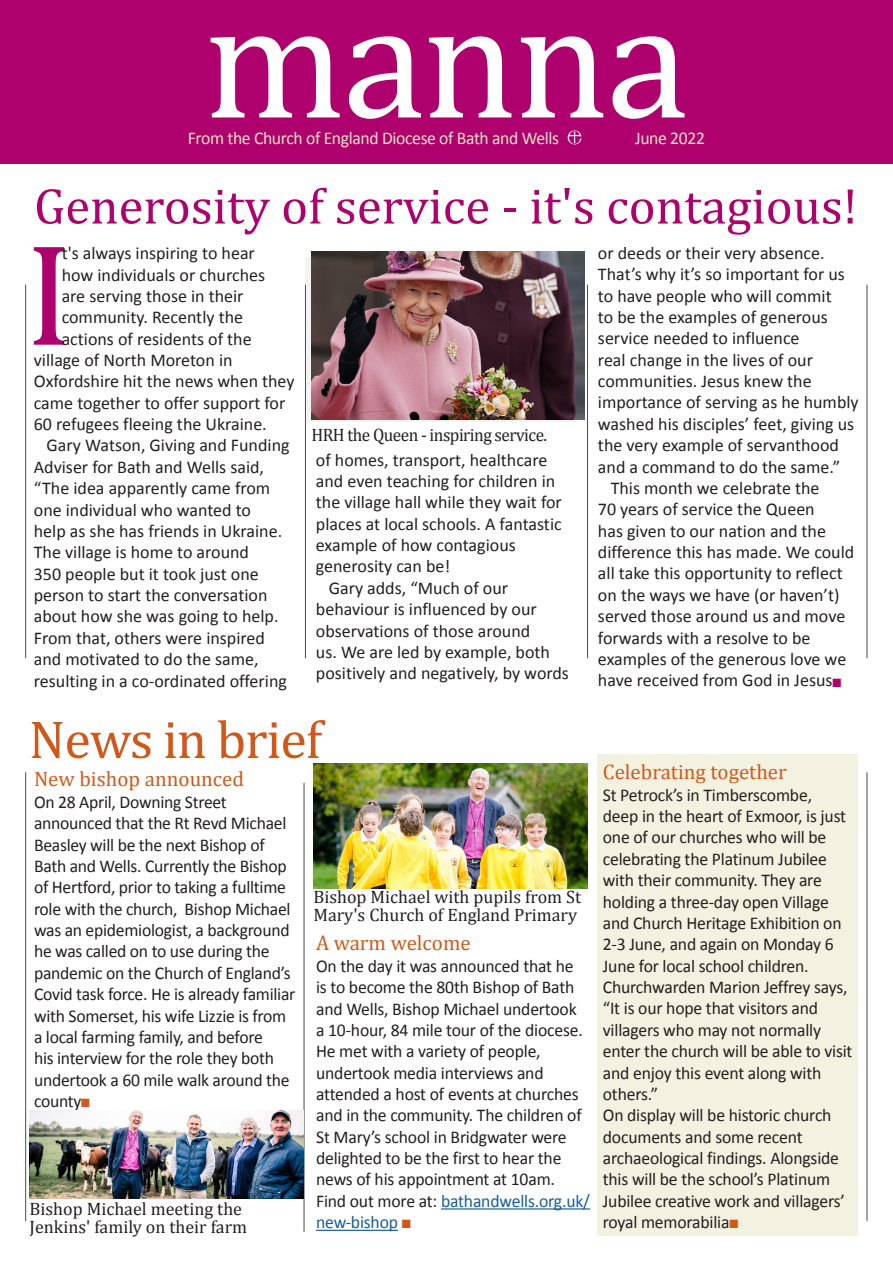
<style>
.page{position:relative;width:893px;height:1263px;background:#fff}
.page>*{position:absolute;margin:0;border:0;box-sizing:border-box;transform-origin:0 0}
.t1{font:170.7px "Cambria";letter-spacing:-.02em;color:#fff}
.t2{font:146.25px "Cambria";color:#af016e}
.t3{font:54px "Cambria";letter-spacing:-.02em;color:#d1581a}
.t4{font:51px "Cambria";color:#af016e}
.t5{font:21px "Cambria";color:#d1581a}
.t6{font:18px/21.3px "Calibri";letter-spacing:-.01em;color:#231f20}
.t7{font:18px/18px "Cambria";color:#231f20}
.t8{font:18px "Calibri";letter-spacing:-.02em;color:#e8e4c2}
.t9{font:18px "Cambria";letter-spacing:-.03em;color:#231f20;scale:.96 1}
.s1{color:#af016e}
.s2{color:#d1581a}
.s3{color:#175d9e}
</style>
<div class="page">
<div style="left:0;top:0;width:893px;height:164px;background:#af016e"></div>
<img style="left:568px;top:130px;width:14px;height:14px">
<svg style="left:306px;top:257px;width:271px;height:165px;fill:#f2f3f4"></svg>
<hr style="left:867px;top:285px;width:1px;height:373px;background:#4b4c4d">
<hr style="left:867px;top:772px;width:1px;height:449px;background:#4b4c4d">
<hr style="left:25px;top:285px;width:1px;height:373px;background:#4b4c4d">
<hr style="left:25px;top:772px;width:1px;height:449px;background:#4b4c4d">
<hr style="left:305px;top:285px;width:1px;height:373px;background:#4b4c4d">
<hr style="left:587px;top:285px;width:1px;height:373px;background:#4b4c4d">
<hr style="left:304px;top:783px;width:1px;height:449px;background:#4b4c4d">
<div style="left:597px;top:754px;width:261px;height:481px;background:#f3f1df"></div>
<hr style="left:441px;top:1208px;width:149px;height:1px;background:#175d9e">
<hr style="left:316px;top:1230px;width:82px;height:1px;background:#175d9e">
<img style="left:313px;top:764px;width:275px;height:125px">
<img style="left:311px;top:252px;width:273px;height:167px">
<img style="left:29px;top:1111px;width:274px;height:87px">
<h1 class="t1" style="left:204px;top:-41px;width:487px">manna</h1>
<p class="t8" style="left:188px;top:127px;width:373px">From the Church of England Diocese of Bath and Wells</p>
<p class="t8" style="left:635px;top:127px;width:71px">June 2022</p>
<h3 class="t4" style="left:34px;top:176px;width:825px">Generosity of service - it's contagious!</h3>
<p class="t6" style="left:62px;top:243px;width:195px">t's always inspiring to hear</p>
<p class="t6" style="left:62px;top:264px;width:205px">how individuals or churches</p>
<p class="t6" style="left:62px;top:285px;width:183px">are serving those in their</p>
<p class="t6" style="left:62px;top:307px;width:183px">community. Recently the</p>
<p class="t6" style="left:62px;top:328px;width:191px">actions of residents of the</p>
<p class="t6" style="left:34px;top:349px;width:200px">village of North Moreton in</p>
<p class="t6" style="left:34px;top:371px;width:262px">Oxfordshire hit the news when they</p>
<p class="t6" style="left:34px;top:392px;width:253px">came together to offer support for</p>
<p class="t6" style="left:34px;top:414px;width:234px">60 refugees fleeing the Ukraine.</p>
<p class="t6" style="left:47px;top:435px;width:244px">Gary Watson, Giving and Funding</p>
<p class="t6" style="left:34px;top:456px;width:232px">Adviser for Bath and Wells said,</p>
<p class="t6" style="left:34px;top:478px;width:238px">“The idea apparently came from</p>
<p class="t6" style="left:34px;top:499px;width:219px">one individual who wanted to</p>
<p class="t6" style="left:34px;top:520px;width:250px">help as she has friends in Ukraine.</p>
<p class="t6" style="left:34px;top:542px;width:217px">The village is home to around</p>
<p class="t6" style="left:34px;top:563px;width:226px">350 people but it took just one</p>
<p class="t6" style="left:34px;top:584px;width:235px">person to start the conversation</p>
<p class="t6" style="left:34px;top:606px;width:246px">about how she was going to help.</p>
<p class="t6" style="left:34px;top:627px;width:233px">From that, others were inspired</p>
<p class="t6" style="left:34px;top:649px;width:226px">and motivated to do the same,</p>
<p class="t6" style="left:34px;top:670px;width:255px">resulting in a co-ordinated offering</p>
<h2 class="t2" style="left:25px;top:209px;width:49px">I</h2>
<p class="t9" style="left:311px;top:425px;width:247px">HRH the Queen - inspiring service.</p>
<p class="t6" style="left:316px;top:449px;width:233px">of homes, transport, healthcare</p>
<p class="t6" style="left:316px;top:470px;width:241px">and even teaching for children in</p>
<p class="t6" style="left:316px;top:492px;width:247px">the village hall while they wait for</p>
<p class="t6" style="left:316px;top:513px;width:247px">places at local schools. A fantastic</p>
<p class="t6" style="left:316px;top:534px;width:201px">example of how contagious</p>
<p class="t6" style="left:316px;top:556px;width:136px">generosity can be!</p>
<p class="t6" style="left:329px;top:577px;width:181px">Gary adds, “Much of our</p>
<p class="t6" style="left:316px;top:599px;width:222px">behaviour is influenced by our</p>
<p class="t6" style="left:316px;top:620px;width:216px">observations of those around</p>
<p class="t6" style="left:316px;top:641px;width:236px">us. We are led by example, both</p>
<p class="t6" style="left:316px;top:663px;width:255px">positively and negatively, by words</p>
<p class="t6" style="left:598px;top:242px;width:228px">or deeds or their very absence.</p>
<p class="t6" style="left:598px;top:264px;width:248px">That’s why it’s so important for us</p>
<p class="t6" style="left:598px;top:285px;width:235px">to have people who will commit</p>
<p class="t6" style="left:598px;top:306px;width:231px">to be the examples of generous</p>
<p class="t6" style="left:598px;top:328px;width:203px">service needed to influence</p>
<p class="t6" style="left:598px;top:349px;width:217px">real change in the lives of our</p>
<p class="t6" style="left:598px;top:371px;width:215px">communities. Jesus knew the</p>
<p class="t6" style="left:598px;top:392px;width:262px">importance of serving as he humbly</p>
<p class="t6" style="left:598px;top:413px;width:258px">washed his disciples’ feet, giving us</p>
<p class="t6" style="left:598px;top:435px;width:242px">the very example of servanthood</p>
<p class="t6" style="left:598px;top:456px;width:244px">and a command to do the same.”</p>
<p class="t6" style="left:611px;top:477px;width:210px">This month we celebrate the</p>
<p class="t6" style="left:598px;top:499px;width:218px">70 years of service the Queen</p>
<p class="t6" style="left:598px;top:520px;width:230px">has given to our nation and the</p>
<p class="t6" style="left:598px;top:541px;width:258px">difference this has made. We could</p>
<p class="t6" style="left:598px;top:563px;width:246px">all take this opportunity to reflect</p>
<p class="t6" style="left:598px;top:584px;width:243px">on the ways we have (or haven’t)</p>
<p class="t6" style="left:598px;top:606px;width:249px">served those around us and move</p>
<p class="t6" style="left:598px;top:627px;width:214px">forwards with a resolve to be</p>
<p class="t6" style="left:598px;top:648px;width:250px">examples of the generous love we</p>
<p class="t6" style="left:598px;top:670px;width:245px">have received from God in Jesus<span class="s1">■</span></p>
<h3 class="t3" style="left:29px;top:708px;width:295px">News in brief</h3>
<p class="t5" style="left:34px;top:767px;width:212px">New bishop announced</p>
<p class="t6" style="left:34px;top:791px;width:263px">On 28 April, Downing Street announced that the Rt Revd Michael Beasley will be the next Bishop of Bath and Wells. Currently the Bishop of Hertford, prior to taking a fulltime role with the church, Bishop Michael was an epidemiologist, a background he was called on to use during the pandemic on the Church of England’s Covid task force. He is already familiar with Somerset, his wife Lizzie is from a local farming family, and before<br>his interview for the role they both undertook a 60 mile walk around the county<span class="s2">■</span></p>
<p class="t7" style="left:313px;top:888px;width:269px">Bishop Michael with pupils from St<br>Mary's Church of England Primary</p>
<p class="t5" style="left:316px;top:931px;width:156px">A warm welcome</p>
<p class="t6" style="left:316px;top:955px;width:275px">On the day it was announced that he<br>is to become the 80th Bishop of Bath and Wells, Bishop Michael undertook<br>a 10-hour, 84 mile tour of the diocese.<br>He met with a variety of people, undertook media interviews and attended a host of events at churches and in the community. The children of St Mary’s school in Bridgwater were delighted to be the first to hear the news of his appointment at 10am.<br>Find out more at: <span class="s3">bathandwells.org.uk/ new-bishop</span> <span class="s2">■</span></p>
<p class="t7" style="left:30px;top:1199px;width:219px">Bishop Michael meeting the<br>Jenkins' family on their farm</p>
<p class="t5" style="left:603px;top:760px;width:186px">Celebrating together</p>
<p class="t6" style="left:603px;top:784px;width:251px">St Petrock’s in Timberscombe,<br>deep in the heart of Exmoor, is just one of our churches who will be celebrating the Platinum Jubilee with their community. They are holding a three-day open Village and Church Heritage Exhibition on<br>2-3 June, and again on Monday 6<br>June for local school children.<br>Churchwarden Marion Jeffrey says, “It is our hope that visitors and villagers who may not normally enter the church will be able to visit and enjoy this event along with others.”<br>On display will be historic church documents and some recent archaeological findings. Alongside this will be the school’s Platinum<br>Jubilee creative work and villagers’ royal memorabilia<span class="s2">■</span></p>
</div>
